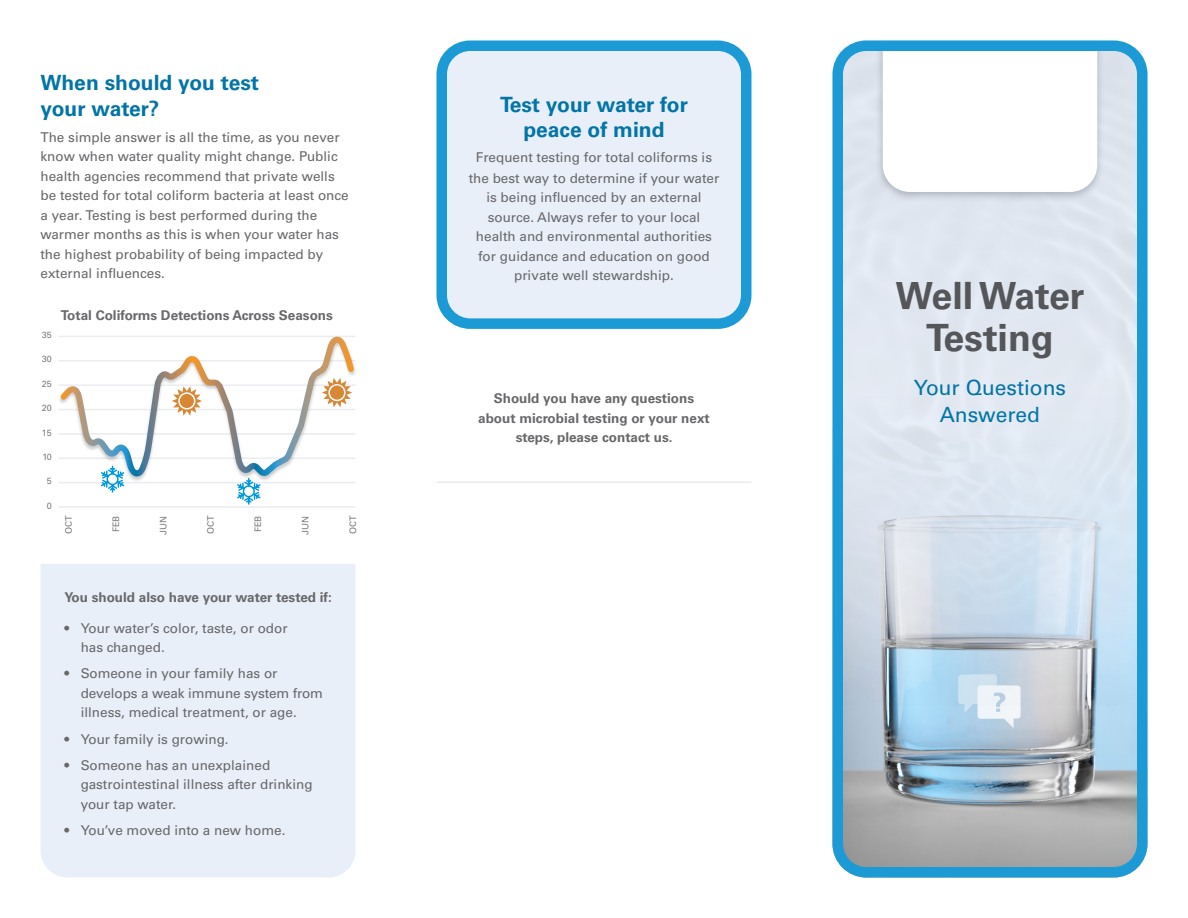
<style>
.page{position:relative;width:1188px;height:918px;background:#fff}
.page>*{position:absolute;margin:0;border:0;box-sizing:border-box;transform-origin:0 0}
.Paragraph_Style_1{font:700 37.5px/42px "Univers LT Pro 65";color:#55565a;text-align:center}
.p___Body{font:700 21px/25.5px "Univers LT Pro 65";color:#0274a6;text-align:center}
.H1___Same_as_H3_header{font:700 21px/25.5px "Univers LT Pro 65";color:#0274a6}
.H2___Subhead{font:21px/27px "Univers LT Pro 55 Roman";color:#0274a6;text-align:center}
.p___Body-2{font:13.5px/19.5px "Univers LT Pro 55 Roman";color:#68676a}
.p___Body-3{font:700 13.5px/19.5px "Univers LT Pro 65";color:#68676a;text-align:center}
.t1{font:9px "Univers LT Pro 55 Roman";color:#7c797c}
</style>
<div class="page">
<img style="left:843px;top:705px;width:294px;height:162px">
<img style="left:843px;top:51px;width:294px;height:654px">
<div style="left:40px;top:564px;width:316px;height:314px;background:#e8eff9"></div>
<div style="left:442px;top:46px;width:304px;height:278px;background:#e8eff9;border-radius:28px"></div>
<div style="left:436px;top:41px;width:316px;height:288px;border:10px solid #1c9ad6;border-radius:28px"></div>
<div style="left:875px;top:39px;width:230px;height:163px;background:#333f48;opacity:.3"></div>
<svg style="left:883px;top:51px;width:214px;height:141px"></svg>
<hr style="left:58px;top:506px;width:298px;height:2px;background:#eaecef">
<svg style="left:100px;top:483px;width:25px;height:10px"></svg>
<svg style="left:237px;top:483px;width:24px;height:22px"></svg>
<svg style="left:58px;top:336px;width:298px;height:147px"></svg>
<hr style="left:436px;top:482px;width:316px;height:1px;background:#e4e5e6">
<div style="left:832px;top:40px;width:316px;height:838px;border:10px solid #1c9ad6;border-radius:28px"></div>
<h1 class="H1___Same_as_H3_header" style="left:40px;top:69px;width:220px">When should you test your water?</h1>
<p class="p___Body-2" style="left:40px;top:127px;width:310px">The simple answer is all the time, as you never know when water quality might change. Public health agencies recommend that private wells be tested for total coliform bacteria at least once a year. Testing is best performed during the warmer months as this is when your water has the highest probability of being impacted by external influences.</p>
<p class="p___Body-3" style="left:61px;top:304px;width:273px">Total Coliforms Detections Across Seasons</p>
<p class="t1" style="left:42px;top:328px;width:12px">35</p>
<p class="t1" style="left:42px;top:353px;width:12px">30</p>
<p class="t1" style="left:42px;top:377px;width:12px">25</p>
<p class="t1" style="left:42px;top:402px;width:12px">20</p>
<p class="t1" style="left:42px;top:426px;width:11px">15</p>
<p class="t1" style="left:42px;top:451px;width:11px">10</p>
<p class="t1" style="left:47px;top:475px;width:7px">5</p>
<p class="t1" style="left:47px;top:499px;width:7px">0</p>
<p class="t1" style="left:62px;top:534px;width:20px;rotate:-90deg">OCT</p>
<p class="t1" style="left:110px;top:532px;width:18px;rotate:-90deg">FEB</p>
<p class="t1" style="left:157px;top:535px;width:21px;rotate:-90deg">JUN</p>
<p class="t1" style="left:204px;top:534px;width:20px;rotate:-90deg">OCT</p>
<p class="t1" style="left:252px;top:532px;width:18px;rotate:-90deg">FEB</p>
<p class="t1" style="left:299px;top:535px;width:21px;rotate:-90deg">JUN</p>
<p class="t1" style="left:347px;top:534px;width:20px;rotate:-90deg">OCT</p>
<p class="p___Body-3" style="left:65px;top:587px;width:269px">You should also have your water tested if:</p>
<p class="p___Body-2" style="left:81px;top:618px;width:208px;text-indent:-16px">• Your water’s color, taste, or odor has changed.</p>
<p class="p___Body-2" style="left:81px;top:663px;width:244px;text-indent:-16px">• Someone in your family has or develops a weak immune system from illness, medical treatment, or age.</p>
<p class="p___Body-2" style="left:65px;top:729px;width:166px">• Your family is growing.</p>
<p class="p___Body-2" style="left:81px;top:755px;width:233px;text-indent:-16px">• Someone has an unexplained gastrointestinal illness after drinking your tap water.</p>
<p class="p___Body-2" style="left:65px;top:820px;width:222px">• You’ve moved into a new home.</p>
<p class="p___Body" style="left:500px;top:90px;width:189px">Test your water for peace of mind</p>
<p class="p___Body-2" style="left:469px;top:147px;width:252px;text-align:center">Frequent testing for total coliforms is the best way to determine if your water is being influenced by an external source. Always refer to your local health and environmental authorities for guidance and education on good private well stewardship.</p>
<p class="p___Body-3" style="left:478px;top:388px;width:233px">Should you have any questions about microbial testing or your next steps, please contact us.</p>
<p class="Paragraph_Style_1" style="left:895px;top:273px;width:190px">Well Water<br>Testing</p>
<h2 class="H2___Subhead" style="left:914px;top:373px;width:154px">Your Questions<br>Answered</h2>
</div>
